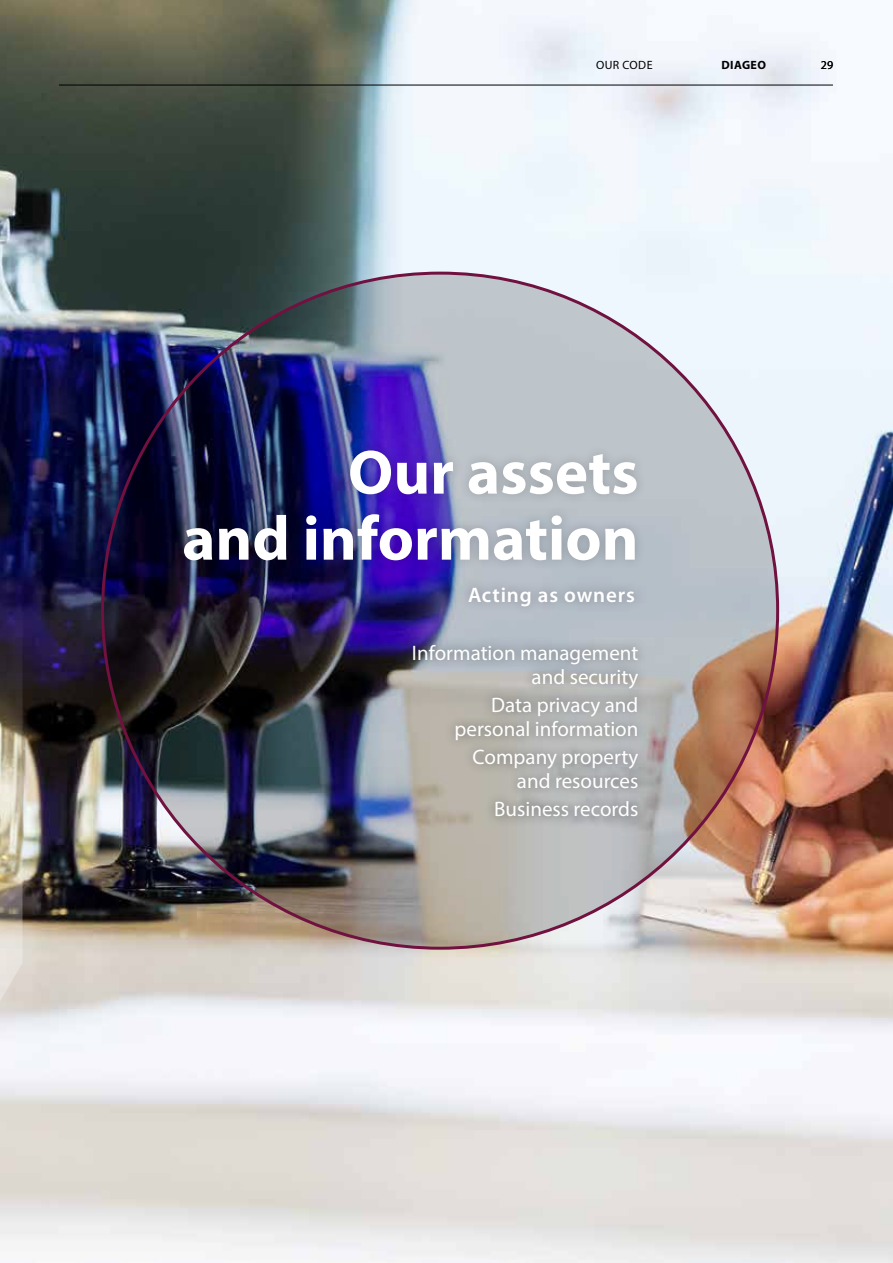
<style>
.page{position:relative;width:893px;height:1263px;background:#fff}
.page>*{position:absolute;margin:0;border:0;box-sizing:border-box;transform-origin:0 0}
.t1{font:700 63px/66px "Myriad Pro";color:#fff;text-align:right}
.t2{font:21px/24px "Myriad Pro";color:#fff;text-align:right}
.t3{font:600 21px "Myriad Pro";letter-spacing:.04em;color:#fff}
.t4{font:12px "Myriad Pro";letter-spacing:.035em;color:#000}
.t5{font:700 12px "Myriad Pro";letter-spacing:.035em;color:#000}
</style>
<div class="page">
<img style="left:0;top:0;width:893px;height:1263px">
<hr style="left:59px;top:85px;width:774px;height:1px;background:#000">
<img style="left:103px;top:273px;width:675px;height:675px;border-radius:50%">
<img style="left:0;top:374px;width:23px;height:825px">
<div style="left:173px;top:439px;width:475px;height:132px;background:#000;opacity:.2"></div>
<div style="left:402px;top:634px;width:246px;height:194px;background:#000;opacity:.5"></div>
<div style="left:458px;top:576px;width:187px;height:41px;background:#000;opacity:.3"></div>
<p class="t4" style="left:596px;top:57px;width:58px">OUR CODE</p>
<p class="t5" style="left:721px;top:57px;width:46px">DIAGEO</p>
<p class="t4" style="left:821px;top:57px;width:14px">29</p>
<h1 class="t1" style="left:182px;top:437px;width:458px">Our assets<br>and information</h1>
<p class="t3" style="left:468px;top:581px;width:168px">Acting as owners</p>
<p class="t2" style="left:412px;top:640px;width:228px">Information management and security</p>
<p class="t2" style="left:455px;top:692px;width:185px">Data privacy and personal information</p>
<p class="t2" style="left:473px;top:745px;width:167px">Company property and resources</p>
<p class="t2" style="left:494px;top:797px;width:146px">Business records</p>
</div>
